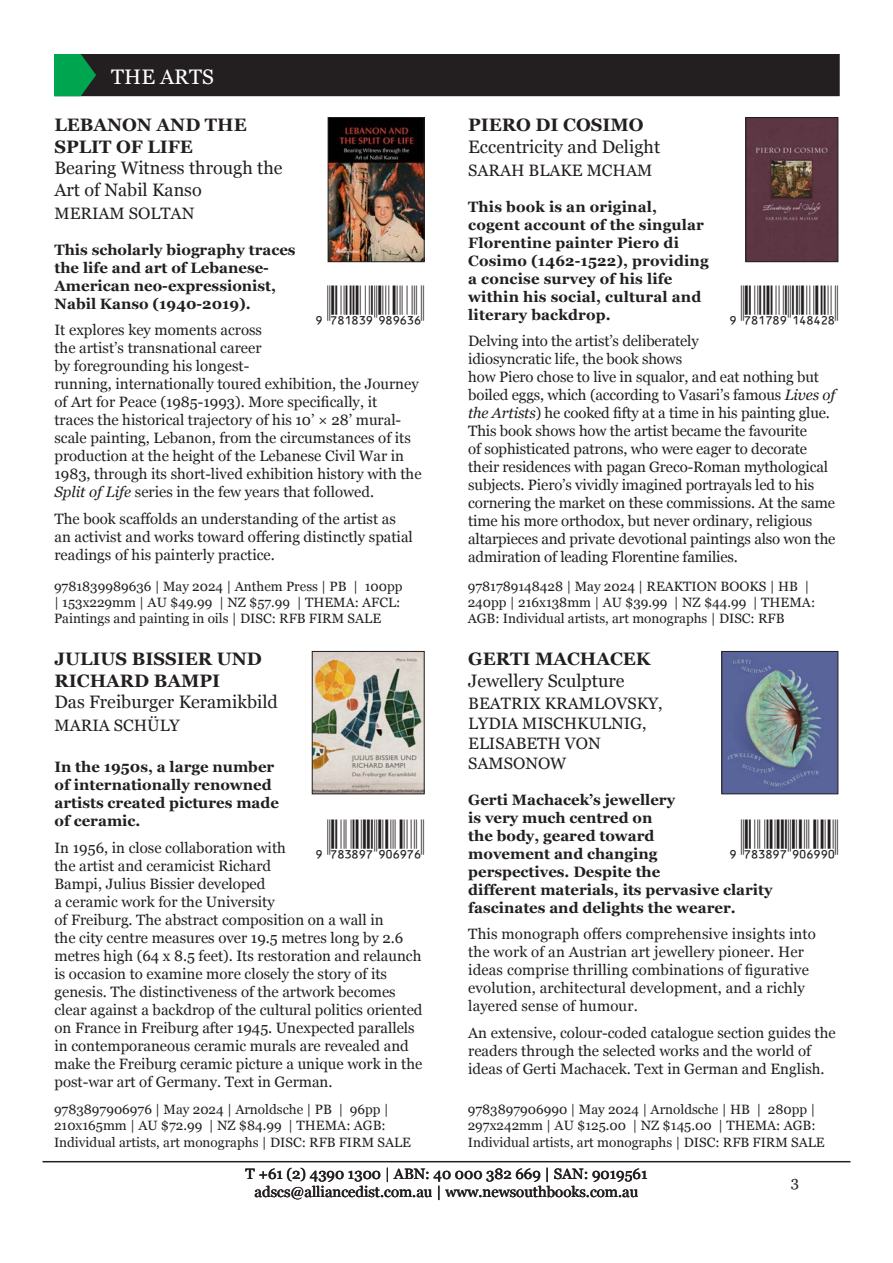
<style>
.page{position:relative;width:893px;height:1263px;background:#fff}
.page>*{position:absolute;margin:0;border:0;box-sizing:border-box;transform-origin:0 0}
.Barcode_style{font:39.3px "Ean Bwr P36 Tt";color:#231f20}
.t1{font:21px "Georgia";color:#fff}
.Subtitle_style{font:18px/21.6px "Georgia";color:#231f20}
.Title_style{font:700 18px/21.6px "Georgia";color:#231f20}
.Contributors_Style{font:16.5px/19.8px "Georgia";color:#231f20}
.Description_style{font:15px/18px "Georgia";color:#231f20}
.Sales_note_style{font:15px/18px "Georgia";color:#231f20}
.Description_style-2{font:700 15px/18px "Georgia";color:#231f20}
.Sales_note_style-2{font:700 15px/18px "Georgia";color:#231f20}
.Specification_style{font:13.5px/16.2px "Georgia";color:#231f20}
.s1{font-style:italic}
</style>
<div class="page">
<hr style="left:43px;top:1161px;width:807px;height:1px;background:#231f20">
<div style="left:55px;top:55px;width:784px;height:40px;background:#231f20"></div>
<div style="left:54px;top:54px;width:785px;height:42px;border:2px solid #231f20"></div>
<svg style="left:54px;top:54px;width:42px;height:42px"></svg>
<img style="left:330px;top:119px;width:92px;height:141px">
<div style="left:328px;top:117px;width:96px;height:145px;border:1px solid #231f20"></div>
<img style="left:748px;top:119px;width:88px;height:141px">
<div style="left:746px;top:117px;width:92px;height:145px;border:1px solid #231f20"></div>
<img style="left:314px;top:653px;width:108px;height:139px">
<div style="left:312px;top:651px;width:112px;height:143px;border:1px solid #231f20"></div>
<img style="left:724px;top:653px;width:112px;height:139px">
<div style="left:722px;top:651px;width:116px;height:143px;border:1px solid #231f20"></div>
<p class="t1" style="left:111px;top:61px;width:104px">THE ARTS</p>
<p class="Title_style" style="left:54px;top:113px;width:194px">LEBANON AND THE<br>SPLIT OF LIFE</p>
<p class="Subtitle_style" style="left:54px;top:157px;width:230px">Bearing Witness through the<br>Art of Nabil Kanso</p>
<p class="Contributors_Style" style="left:54px;top:202px;width:141px">MERIAM SOLTAN</p>
<p class="Description_style-2" style="left:54px;top:240px;width:243px">This scholarly biography traces the life and art of Lebanese-<br>American neo-expressionist,<br>Nabil Kanso (1940-2019).</p>
<p class="Description_style" style="left:54px;top:320px;width:369px">It explores key moments across<br>the artist’s transnational career<br>by foregrounding his longest-<br>running, internationally toured exhibition, the Journey of Art for Peace (1985-1993). More specifically, it<br>traces the historical trajectory of his 10’ × 28’ mural&shy;scale painting, Lebanon, from the circumstances of its production at the height of the Lebanese Civil War in 1983, through its short-lived exhibition history with the <span class="s1">Split of Life</span> series in the few years that followed.</p>
<p class="Description_style" style="left:54px;top:509px;width:360px">The book scaffolds an understanding of the artist as an activist and works toward offering distinctly spatial readings of his painterly practice.</p>
<p class="Specification_style" style="left:54px;top:577px;width:350px">9781839989636 | May 2024 | Anthem Press | PB | 100pp | 153x229mm | AU $49.99 | NZ $57.99 | THEMA: AFCL:<br>Paintings and painting in oils | DISC: RFB FIRM SALE</p>
<p class="Barcode_style" style="left:305px;top:285px;width:121px">,!7IB8D9-JIJGDG!</p>
<p class="Title_style" style="left:54px;top:647px;width:209px">JULIUS BISSIER UND<br>RICHARD BAMPI</p>
<p class="Subtitle_style" style="left:54px;top:690px;width:225px">Das Freiburger Keramikbild</p>
<p class="Contributors_Style" style="left:54px;top:715px;width:127px">MARIA SCHÜLY</p>
<p class="Sales_note_style-2" style="left:54px;top:757px;width:226px">In the 1950s, a large number of internationally renowned artists created pictures made of ceramic.</p>
<p class="Sales_note_style" style="left:54px;top:838px;width:370px">In 1956, in close collaboration with<br>the artist and ceramicist Richard<br>Bampi, Julius Bissier developed<br>a ceramic work for the University<br>of Freiburg. The abstract composition on a wall in<br>the city centre measures over 19.5 metres long by 2.6 metres high (64 x 8.5 feet). Its restoration and relaunch is occasion to examine more closely the story of its genesis. The distinctiveness of the artwork becomes clear against a backdrop of the cultural politics oriented on France in Freiburg after 1945. Unexpected parallels in contemporaneous ceramic murals are revealed and make the Freiburg ceramic picture a unique work in the post-war art of Germany. Text in German.</p>
<p class="Specification_style" style="left:54px;top:1101px;width:359px">9783897906976 | May 2024 | Arnoldsche | PB | 96pp |<br>210x165mm | AU $72.99 | NZ $84.99 | THEMA: AGB:<br>Individual artists, art monographs | DISC: RFB FIRM SALE</p>
<p class="Barcode_style" style="left:305px;top:819px;width:121px">,!7ID8J7-JAGJHG!</p>
<p class="Title_style" style="left:468px;top:113px;width:177px">PIERO DI COSIMO</p>
<p class="Subtitle_style" style="left:468px;top:135px;width:193px">Eccentricity and Delight</p>
<p class="Contributors_Style" style="left:468px;top:159px;width:186px">SARAH BLAKE MCHAM</p>
<p class="Description_style-2" style="left:468px;top:197px;width:242px">This book is an original, cogent account of the singular<br>Florentine painter Piero di<br>Cosimo (1462-1522), providing a concise survey of his life within his social, cultural and literary backdrop.</p>
<p class="Description_style" style="left:468px;top:331px;width:369px">Delving into the artist’s deliberately<br>idiosyncratic life, the book shows<br>how Piero chose to live in squalor, and eat nothing but boiled eggs, which (according to Vasari’s famous <span class="s1">Lives of the Artists</span>) he cooked fifty at a time in his painting glue.<br>This book shows how the artist became the favourite<br>of sophisticated patrons, who were eager to decorate their residences with pagan Greco-Roman mythological subjects. Piero’s vividly imagined portrayals led to his cornering the market on these commissions. At the same time his more orthodox, but never ordinary, religious altarpieces and private devotional paintings also won the admiration of leading Florentine families.</p>
<p class="Specification_style" style="left:468px;top:577px;width:349px">9781789148428 | May 2024 | REAKTION BOOKS | HB |<br>240pp | 216x138mm | AU $39.99 | NZ $44.99 | THEMA:<br>AGB: Individual artists, art monographs | DISC: RFB</p>
<p class="Barcode_style" style="left:719px;top:285px;width:121px">,!7IB7I9-BEIECI!</p>
<p class="Title_style" style="left:468px;top:647px;width:184px">GERTI MACHACEK</p>
<p class="Subtitle_style" style="left:468px;top:669px;width:158px">Jewellery Sculpture</p>
<p class="Contributors_Style" style="left:468px;top:693px;width:196px">BEATRIX KRAMLOVSKY,<br>LYDIA MISCHKULNIG,<br>ELISABETH VON<br>SAMSONOW</p>
<p class="Description_style-2" style="left:468px;top:790px;width:306px">Gerti Machacek’s jewellery<br>is very much centred on<br>the body, geared toward<br>movement and changing<br>perspectives. Despite the<br>different materials, its pervasive clarity fascinates and delights the wearer.</p>
<p class="Description_style" style="left:468px;top:924px;width:349px">This monograph offers comprehensive insights into the work of an Austrian art jewellery pioneer. Her ideas comprise thrilling combinations of figurative evolution, architectural development, and a richly layered sense of humour.</p>
<p class="Description_style" style="left:468px;top:1023px;width:369px">An extensive, colour-coded catalogue section guides the readers through the selected works and the world of ideas of Gerti Machacek. Text in German and English.</p>
<p class="Specification_style" style="left:468px;top:1101px;width:359px">9783897906990 | May 2024 | Arnoldsche | HB | 280pp |<br>297x242mm | AU $125.00 | NZ $145.00 | THEMA: AGB:<br>Individual artists, art monographs | DISC: RFB FIRM SALE</p>
<p class="Barcode_style" style="left:719px;top:819px;width:121px">,!7ID8J7-JAGJJA!</p>
<p class="Description_style" style="left:245px;top:1164px;width:403px;text-align:center">T +61 (2) 4390 1300 | ABN: 40 000 382 669 | SAN: 9019561 adscs@alliancedist.com.au | www.newsouthbooks.com.au</p>
<p class="Description_style" style="left:791px;top:1172px;width:10px">3</p>
</div>
